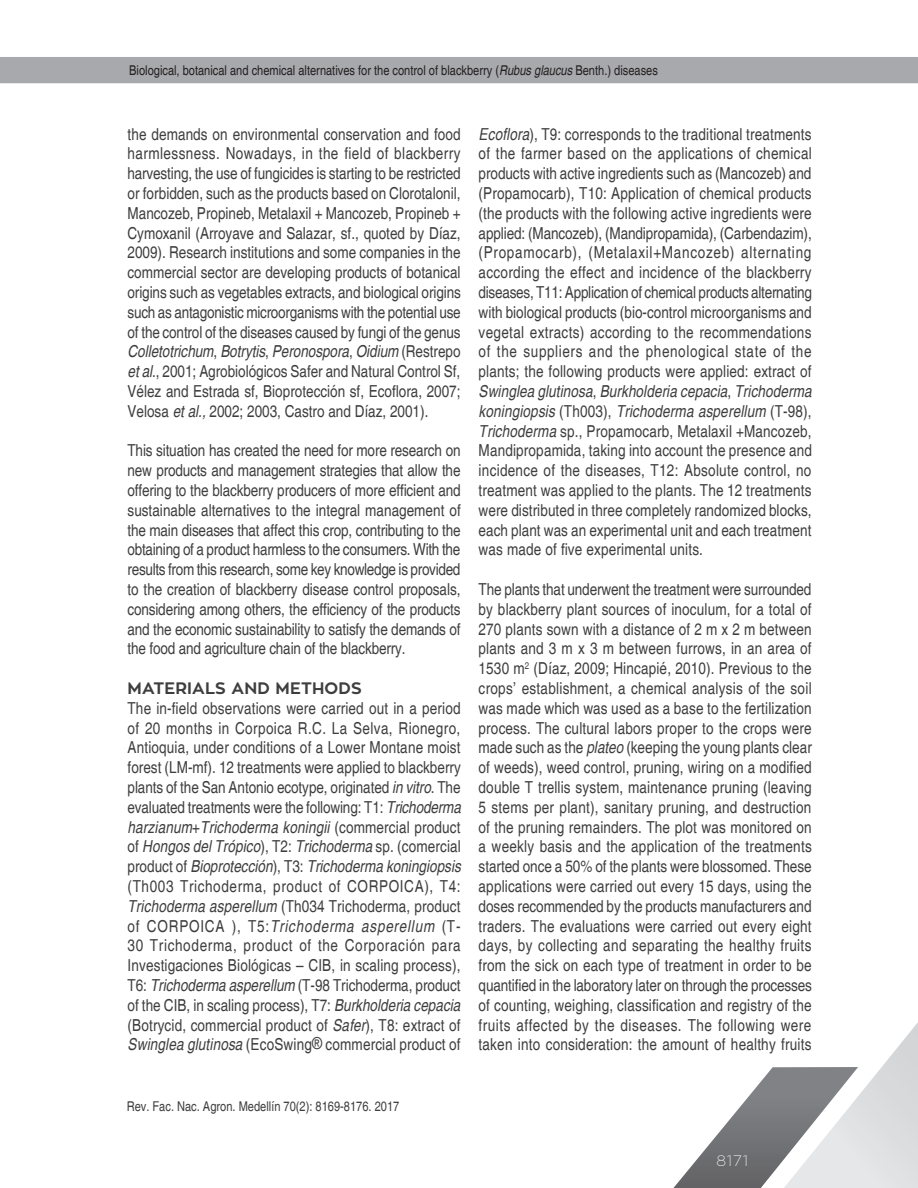
<style>
.page{position:relative;width:918px;height:1188px;background:#fff}
.page>*{position:absolute;margin:0;border:0;box-sizing:border-box;transform-origin:0 0}
.t1{font:condensed 16.5px/19.8px "Helvetica";letter-spacing:.01em;color:#3e3e3f;text-align:justify}
.t2{font:700 16.5px "Zona Pro";letter-spacing:.01em;color:#3e3e3f}
.t3{font:100 15px "Zona Pro";color:#fff}
.t4{font:condensed 13.5px "Helvetica";color:#231f20}
.t5{font:condensed 13.5px "Helvetica";color:#3e3e3f}
.s1{font-style:italic}
</style>
<div class="page">
<svg style="left:673px;top:1022px;width:245px;height:166px"></svg>
<div style="left:0;top:57px;width:918px;height:26px;background:#a8a9ad"></div>
<p class="t4" style="left:129px;top:62px;width:530px">Biological, botanical and chemical alternatives for the control of blackberry (<span class="s1">Rubus glaucus</span> Benth.) diseases</p>
<p class="t1" style="left:128px;top:124px;width:335px">the demands on environmental conservation and food harmlessness. Nowadays, in the field of blackberry harvesting, the use of fungicides is starting to be restricted or forbidden, such as the products based on Clorotalonil, Mancozeb, Propineb, Metalaxil + Mancozeb, Propineb + Cymoxanil (Arroyave and Salazar, sf., quoted by Díaz, 2009). Research institutions and some companies in the commercial sector are developing products of botanical origins such as vegetables extracts, and biological origins such as antagonistic microorganisms with the potential use of the control of the diseases caused by fungi of the genus <span class="s1">Colletotrichum</span>, <span class="s1">Botrytis</span>, <span class="s1">Peronospora</span>, <span class="s1">Oidium</span> (Restrepo <span class="s1">et al</span>., 2001; Agrobiológicos Safer and Natural Control Sf, Vélez and Estrada sf, Bioprotección sf, Ecoflora, 2007; Velosa <span class="s1">et al.,</span> 2002; 2003, Castro and Díaz, 2001).</p>
<p class="t1" style="left:128px;top:441px;width:335px">This situation has created the need for more research on new products and management strategies that allow the offering to the blackberry producers of more efficient and sustainable alternatives to the integral management of the main diseases that affect this crop, contributing to the obtaining of a product harmless to the consumers. With the results from this research, some key knowledge is provided to the creation of blackberry disease control proposals, considering among others, the efficiency of the products and the economic sustainability to satisfy the demands of the food and agriculture chain of the blackberry.</p>
<p class="t2" style="left:128px;top:677px;width:236px">MATERIALS AND METHODS</p>
<p class="t1" style="left:128px;top:698px;width:335px">The in-field observations were carried out in a period of 20 months in Corpoica R.C. La Selva, Rionegro, Antioquia, under conditions of a Lower Montane moist forest (LM-mf). 12 treatments were applied to blackberry plants of the San Antonio ecotype, originated <span class="s1">in vitro</span>. The evaluated treatments were the following: T1: <span class="s1">Trichoderma harzianum</span>+<span class="s1">Trichoderma koningii</span> (commercial product of <span class="s1">Hongos del Trópico</span>), T2: <span class="s1">Trichoderma</span> sp. (comercial product of <span class="s1">Bioprotección</span>), T3: <span class="s1">Trichoderma koningiopsis </span>(Th003 Trichoderma, product of CORPOICA), T4:<br><span class="s1">Trichoderma asperellum</span> (Th034 Trichoderma, product of CORPOICA ), T5:<span class="s1">Trichoderma asperellum</span> (T-30 Trichoderma, product of the Corporación para Investigaciones Biológicas – CIB, in scaling process), T6: <span class="s1">Trichoderma asperellum</span> (T-98 Trichoderma, product of the CIB, in scaling process), T7: <span class="s1">Burkholderia cepacia </span>(Botrycid, commercial product of <span class="s1">Safer</span>), T8: extract of <span class="s1">Swinglea glutinosa</span> (EcoSwing® commercial product of</p>
<p class="t1" style="left:479px;top:124px;width:335px"><span class="s1">Ecoflora</span>), T9: corresponds to the traditional treatments of the farmer based on the applications of chemical products with active ingredients such as (Mancozeb) and (Propamocarb), T10: Application of chemical products (the products with the following active ingredients were applied: (Mancozeb), (Mandipropamida), (Carbendazim), (Propamocarb), (Metalaxil+Mancozeb) alternating according the effect and incidence of the blackberry diseases, T11: Application of chemical products alternating with biological products (bio-control microorganisms and vegetal extracts) according to the recommendations of the suppliers and the phenological state of the plants; the following products were applied: extract of <span class="s1">Swinglea glutinosa</span>, <span class="s1">Burkholderia cepacia</span>, <span class="s1">Trichoderma koningiopsis</span> (Th003), <span class="s1">Trichoderma asperellum</span> (T-98), <span class="s1">Trichoderma</span> sp., Propamocarb, Metalaxil +Mancozeb, Mandipropamida, taking into account the presence and incidence of the diseases, T12: Absolute control, no treatment was applied to the plants. The 12 treatments were distributed in three completely randomized blocks, each plant was an experimental unit and each treatment was made of five experimental units.</p>
<p class="t1" style="left:479px;top:579px;width:335px">The plants that underwent the treatment were surrounded by blackberry plant sources of inoculum, for a total of 270 plants sown with a distance of 2 m x 2 m between plants and 3 m x 3 m between furrows, in an area of 1530 m<sup>2</sup> (Díaz, 2009; Hincapié, 2010). Previous to the crops’ establishment, a chemical analysis of the soil was made which was used as a base to the fertilization process. The cultural labors proper to the crops were made such as the <span class="s1">plateo</span> (keeping the young plants clear of weeds), weed control, pruning, wiring on a modified double T trellis system, maintenance pruning (leaving 5 stems per plant), sanitary pruning, and destruction of the pruning remainders. The plot was monitored on a weekly basis and the application of the treatments started once a 50% of the plants were blossomed. These applications were carried out every 15 days, using the doses recommended by the products manufacturers and traders. The evaluations were carried out every eight days, by collecting and separating the healthy fruits from the sick on each type of treatment in order to be quantified in the laboratory later on through the processes of counting, weighing, classification and registry of the fruits affected by the diseases. The following were taken into consideration: the amount of healthy fruits</p>
<p class="t5" style="left:127px;top:1098px;width:274px">Rev. Fac. Nac. Agron. Medellín 70(2): 8169-8176. 2017</p>
<p class="t3" style="left:716px;top:1151px;width:33px">8171</p>
</div>
